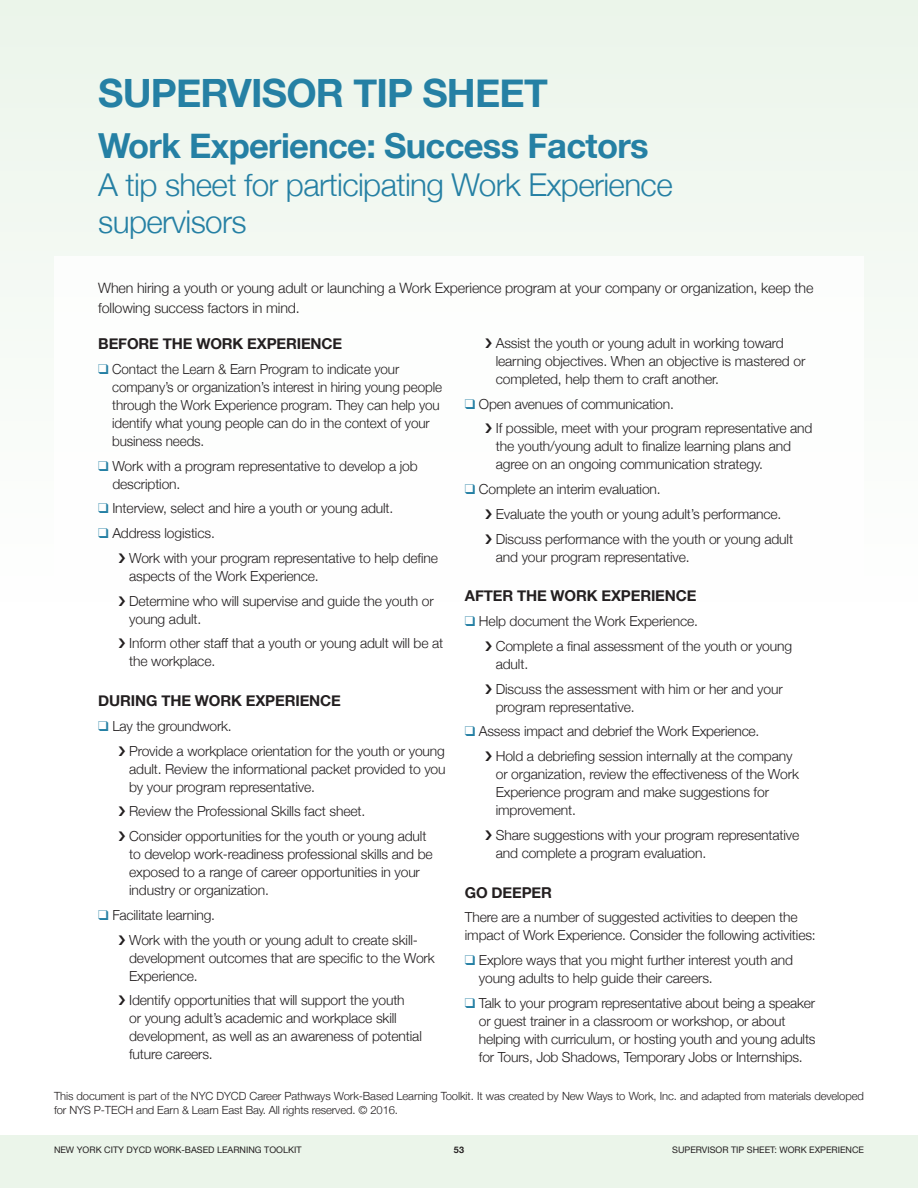
<style>
.page{position:relative;width:918px;height:1188px;background:#fff}
.page>*{position:absolute;margin:0;border:0;box-sizing:border-box;transform-origin:0 0}
.t1{font:700 39px "Helvetica Neue";letter-spacing:-.02em;color:#2580a4}
.t2{font:700 34.5px "Helvetica Neue";letter-spacing:-.02em;color:#2580a4}
.t3{font:300 31.5px/37.5px "Helvetica Neue";letter-spacing:-.02em;color:#2580a4}
.t4{font:700 15px "Helvetica Neue";letter-spacing:-.01em;color:#231f20}
.Paragraph_Style{font:300 14.25px/19.8px "Helvetica Neue";letter-spacing:-.01em;color:#231f20}
.t5{font:300 13.8px/18px "Helvetica Neue";letter-spacing:-.01em;color:#231f20}
.t6{font:300 11.25px/13.5px "Helvetica Neue";letter-spacing:-.01em;color:#231f20}
.t7{font:9px "Helvetica Neue";color:#231f20}
.t8{font:700 9px "Helvetica Neue";color:#231f20}
.s1{color:#2580a4}
</style>
<div class="page">
<div style="left:0;top:1135px;width:918px;height:53px;background:#ebf5ea"></div>
<div style="left:0;top:0;width:918px;height:602px;background:#ebf5ea"></div>
<div style="left:54px;top:256px;width:810px;height:828px;background:#fff"></div>
<p class="t1" style="left:98px;top:63px;width:451px">SUPERVISOR TIP SHEET</p>
<p class="t2" style="left:98px;top:119px;width:552px">Work Experience: Success Factors</p>
<p class="t3" style="left:98px;top:163px;width:576px">A tip sheet for participating Work Experience supervisors</p>
<p class="Paragraph_Style" style="left:98px;top:277px;width:717px">When hiring a youth or young adult or launching a Work Experience program at your company or organization, keep the following success factors in mind.</p>
<p class="t4" style="left:98px;top:332px;width:246px">BEFORE THE WORK EXPERIENCE</p>
<p class="t5" style="left:112px;top:359px;width:331px;text-indent:-14px"><span class="s1">❑</span> Contact the Learn &amp; Earn Program to indicate your company’s or organization’s interest in hiring young people through the Work Experience program. They can help you identify what young people can do in the context of your business needs.</p>
<p class="t5" style="left:112px;top:456px;width:307px;text-indent:-14px"><span class="s1">❑</span> Work with a program representative to develop a job description.</p>
<p class="t5" style="left:98px;top:499px;width:297px"><span class="s1">❑</span> Interview, select and hire a youth or young adult.</p>
<p class="t5" style="left:98px;top:523px;width:118px"><span class="s1">❑</span> Address logistics.</p>
<p class="t5" style="left:129px;top:548px;width:310px">Work with your program representative to help define aspects of the Work Experience.</p>
<p class="t5" style="left:129px;top:591px;width:306px">Determine who will supervise and guide the youth or young adult.</p>
<p class="t5" style="left:129px;top:634px;width:316px">Inform other staff that a youth or young adult will be at the workplace.</p>
<p class="t4" style="left:98px;top:689px;width:244px">DURING THE WORK EXPERIENCE</p>
<p class="t5" style="left:98px;top:716px;width:135px"><span class="s1">❑</span> Lay the groundwork.</p>
<p class="t5" style="left:129px;top:741px;width:318px;text-align:justify">Provide a workplace orientation for the youth or young adult. Review the informational packet provided to you by your program representative.</p>
<p class="t5" style="left:129px;top:802px;width:238px">Review the Professional Skills fact sheet.</p>
<p class="t5" style="left:129px;top:826px;width:305px">Consider opportunities for the youth or young adult to develop work-readiness professional skills and be exposed to a range of career opportunities in your industry or organization.</p>
<p class="t5" style="left:98px;top:905px;width:118px"><span class="s1">❑</span> Facilitate learning.</p>
<p class="t5" style="left:129px;top:930px;width:307px">Work with the youth or young adult to create skill&shy;development outcomes that are specific to the Work<br>Experience.</p>
<p class="t5" style="left:129px;top:991px;width:294px">Identify opportunities that will support the youth<br>or young adult’s academic and workplace skill development, as well as an awareness of potential future careers.</p>
<p class="t5" style="left:496px;top:333px;width:311px">Assist the youth or young adult in working toward learning objectives. When an objective is mastered or completed, help them to craft another.</p>
<p class="t5" style="left:465px;top:394px;width:211px"><span class="s1">❑</span> Open avenues of communication.</p>
<p class="t5" style="left:496px;top:419px;width:318px">If possible, meet with your program representative and the youth/young adult to finalize learning plans and agree on an ongoing communication strategy.</p>
<p class="t5" style="left:465px;top:479px;width:197px"><span class="s1">❑</span> Complete an interim evaluation.</p>
<p class="t5" style="left:496px;top:504px;width:287px">Evaluate the youth or young adult’s performance.</p>
<p class="t5" style="left:496px;top:529px;width:299px">Discuss performance with the youth or young adult and your program representative.</p>
<p class="t4" style="left:465px;top:584px;width:233px">AFTER THE WORK EXPERIENCE </p>
<p class="t5" style="left:465px;top:611px;width:235px"><span class="s1">❑</span> Help document the Work Experience.</p>
<p class="t5" style="left:496px;top:636px;width:298px">Complete a final assessment of the youth or young adult.</p>
<p class="t5" style="left:496px;top:679px;width:289px">Discuss the assessment with him or her and your program representative.</p>
<p class="t5" style="left:465px;top:722px;width:296px"><span class="s1">❑</span> Assess impact and debrief the Work Experience.</p>
<p class="t5" style="left:496px;top:746px;width:305px">Hold a debriefing session internally at the company or organization, review the effectiveness of the Work Experience program and make suggestions for improvement.</p>
<p class="t5" style="left:496px;top:825px;width:305px">Share suggestions with your program representative and complete a program evaluation.</p>
<p class="t4" style="left:465px;top:881px;width:89px">GO DEEPER</p>
<p class="t5" style="left:465px;top:908px;width:352px">There are a number of suggested activities to deepen the impact of Work Experience. Consider the following activities:</p>
<p class="t5" style="left:479px;top:950px;width:316px;text-indent:-14px"><span class="s1">❑</span> Explore ways that you might further interest youth and young adults to help guide their careers.</p>
<p class="t5" style="left:479px;top:993px;width:338px;text-indent:-14px"><span class="s1">❑</span> Talk to your program representative about being a speaker or guest trainer in a classroom or workshop, or about helping with curriculum, or hosting youth and young adults for Tours, Job Shadows, Temporary Jobs or Internships.</p>
<p class="t6" style="left:54px;top:1089px;width:811px">This document is part of the NYC DYCD Career Pathways Work-Based Learning Toolkit. It was created by New Ways to Work, Inc. and adapted from materials developed for NYS P-TECH and Earn &amp; Learn East Bay. All rights reserved. © 2016.</p>
<p class="t7" style="left:54px;top:1143px;width:249px">NEW YORK CITY DYCD WORK-BASED LEARNING TOOLKIT</p>
<p class="t8" style="left:454px;top:1143px;width:12px">53</p>
<p class="t7" style="left:672px;top:1143px;width:65px">SUPERVISOR TIP</p>
<p class="t7" style="left:747px;top:1143px;width:119px">SHEET: WORK EXPERI ENCE</p>
</div>
